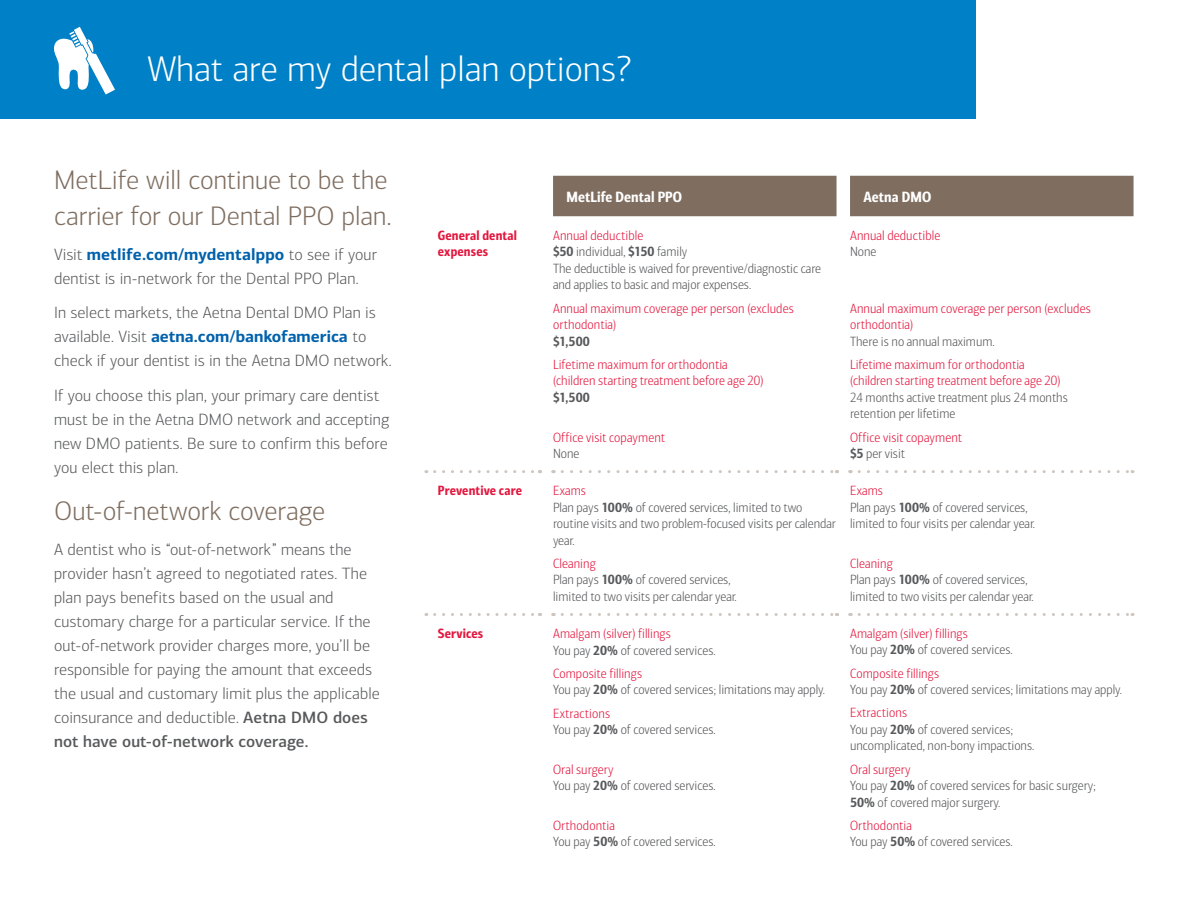
<style>
.page{position:relative;width:1188px;height:918px;background:#fff}
.page>*{position:absolute;margin:0;border:0;box-sizing:border-box;transform-origin:0 0}
.t1{font:300 36px "Connections";color:#fff}
.t2{font:300 27px/36px "Connections";color:#7f6e60}
.t3{font:300 16.5px/24px "Connections";letter-spacing:.005em;color:#58595b}
.t4{font:15px "Connections Cond Bld";letter-spacing:.005em;color:#fff}
.t5{font:300 13.5px/16.5px "Connections Cond";color:#58595b}
.t6{font:300 13.5px/16.5px "Connections Cond";letter-spacing:.005em;color:#e3173e}
.t7{font:13.5px/16.5px "Connections Cond Bld";letter-spacing:.015em;color:#e3173e}
.t8{font:13.5px "Connections Cond Bld";letter-spacing:.01em;color:#58595b}
.s1{font-weight:700;color:#0061ab}
.s2{font-weight:500}
.s3{color:#e3173e}
.s4{font-family:"Connections Cond Bld";font-weight:400}
.s5{font-family:"Connections Cond Bld";font-weight:400;color:#58595b}
.s6{color:#58595b}
</style>
<div class="page">
<div style="left:0;top:0;width:976px;height:120px;background:#0080c6"></div>
<div style="left:553px;top:176px;width:581px;height:40px;background:#7f6e60"></div>
<svg style="left:435px;top:470px;width:119px;height:3px"></svg>
<svg style="left:562px;top:470px;width:289px;height:3px"></svg>
<svg style="left:859px;top:470px;width:274px;height:3px"></svg>
<svg style="left:435px;top:613px;width:119px;height:3px"></svg>
<svg style="left:562px;top:613px;width:289px;height:3px"></svg>
<svg style="left:859px;top:613px;width:274px;height:3px"></svg>
<svg style="left:54px;top:27px;width:61px;height:67px"></svg>
<h1 class="t1" style="left:147px;top:48px;width:486px">What are my dental plan options?</h1>
<h2 class="t2" style="left:54px;top:162px;width:339px">MetLife will continue to be the carrier for our Dental PPO plan.</h2>
<p class="t3" style="left:54px;top:242px;width:324px">Visit <span class="s1">metlife.com/mydentalppo</span> to see if your dentist is in-network for the Dental PPO Plan.</p>
<p class="t3" style="left:54px;top:301px;width:339px">In select markets, the Aetna Dental DMO Plan is available. Visit <span class="s1">aetna.com/bankofamerica</span> to check if your dentist is in the Aetna DMO network.</p>
<p class="t3" style="left:54px;top:384px;width:337px">If you choose this plan, your primary care dentist must be in the Aetna DMO network and accepting new DMO patients. Be sure to confirm this before you elect this plan.</p>
<h2 class="t2" style="left:54px;top:493px;width:273px">Out-of-network coverage</h2>
<p class="t3" style="left:54px;top:537px;width:327px">A dentist who is “out-of-network” means the provider hasn’t agreed to negotiated rates. The plan pays benefits based on the usual and customary charge for a particular service. If the out-of-network provider charges more, you’ll be responsible for paying the amount that exceeds the usual and customary limit plus the applicable coinsurance and deductible. <span class="s2">Aetna DMO does not have out-of-network coverage.</span></p>
<p class="t4" style="left:567px;top:188px;width:117px">MetLife Dental PPO</p>
<p class="t4" style="left:864px;top:188px;width:69px">Aetna DMO</p>
<p class="t7" style="left:438px;top:227px;width:81px">General dental expenses</p>
<p class="t5" style="left:553px;top:227px;width:270px"><span class="s3">Annual deductible<br></span><span class="s4">$50</span> individual, <span class="s4">$150</span> family<br>The deductible is waived for preventive/diagnostic care and applies to basic and major expenses.</p>
<p class="t6" style="left:553px;top:300px;width:242px">Annual maximum coverage per person (excludes orthodontia)</p>
<p class="t8" style="left:553px;top:333px;width:38px">$1,500</p>
<p class="t6" style="left:553px;top:356px;width:212px">Lifetime maximum for orthodontia (children starting treatment before age 20)</p>
<p class="t8" style="left:553px;top:389px;width:38px">$1,500</p>
<p class="t6" style="left:553px;top:429px;width:114px">Office visit copayment</p>
<p class="t5" style="left:553px;top:446px;width:28px">None</p>
<p class="t7" style="left:438px;top:482px;width:86px">Preventive care</p>
<p class="t5" style="left:553px;top:483px;width:284px"><span class="s3">Exams<br></span>Plan pays <span class="s4">100%</span> of covered services, limited to two routine visits and two problem-focused visits per calendar year.</p>
<p class="t5" style="left:553px;top:555px;width:185px"><span class="s3">Cleaning<br></span>Plan pays <span class="s4">100%</span> of covered services, limited to two visits per calendar year.</p>
<p class="t7" style="left:438px;top:625px;width:47px">Services</p>
<p class="t5" style="left:553px;top:626px;width:164px"><span class="s3">Amalgam (silver) fillings<br></span>You pay <span class="s4">20%</span> of covered services.</p>
<p class="t5" style="left:553px;top:665px;width:274px"><span class="s3">Composite fillings<br></span>You pay <span class="s4">20%</span> of covered services; limitations may apply.</p>
<p class="t5" style="left:553px;top:705px;width:164px"><span class="s3">Extractions<br></span>You pay <span class="s4">20%</span> of covered services.</p>
<p class="t5" style="left:553px;top:761px;width:164px"><span class="s3">Oral surgery<br></span>You pay <span class="s4">20%</span> of covered services.</p>
<p class="t5" style="left:553px;top:817px;width:164px"><span class="s3">Orthodontia<br></span>You pay <span class="s4">50%</span> of covered services.</p>
<p class="t6" style="left:850px;top:227px;width:92px">Annual deductible</p>
<p class="t5" style="left:850px;top:244px;width:28px">None</p>
<p class="t6" style="left:850px;top:300px;width:242px">Annual maximum coverage per person (excludes orthodontia)</p>
<p class="t5" style="left:850px;top:333px;width:146px">There is no annual maximum.</p>
<p class="t6" style="left:850px;top:356px;width:212px">Lifetime maximum for orthodontia (children starting treatment before age 20)</p>
<p class="t5" style="left:850px;top:389px;width:219px">24 months active treatment plus 24 months retention per lifetime</p>
<p class="t6" style="left:850px;top:429px;width:114px">Office visit copayment <span class="s5">$5</span> <span class="s6">per visit</span></p>
<p class="t5" style="left:850px;top:483px;width:187px"><span class="s3">Exams<br></span>Plan pays <span class="s4">100%</span> of covered services, limited to four visits per calendar year.</p>
<p class="t5" style="left:850px;top:555px;width:185px"><span class="s3">Cleaning<br></span>Plan pays <span class="s4">100%</span> of covered services, limited to two visits per calendar year.</p>
<p class="t5" style="left:850px;top:625px;width:164px"><span class="s3">Amalgam (silver) fillings<br></span>You pay <span class="s4">20%</span> of covered services.</p>
<p class="t5" style="left:850px;top:665px;width:274px"><span class="s3">Composite fillings<br></span>You pay <span class="s4">20%</span> of covered services; limitations may apply.</p>
<p class="t5" style="left:850px;top:705px;width:186px"><span class="s3">Extractions<br></span>You pay <span class="s4">20%</span> of covered services; uncomplicated, non-bony impactions.</p>
<p class="t5" style="left:850px;top:761px;width:247px"><span class="s3">Oral surgery<br></span>You pay <span class="s4">20%</span> of covered services for basic surgery;<br><span class="s4">50%</span> of covered major surgery.</p>
<p class="t5" style="left:850px;top:817px;width:164px"><span class="s3">Orthodontia<br></span>You pay <span class="s4">50%</span> of covered services.</p>
</div>
